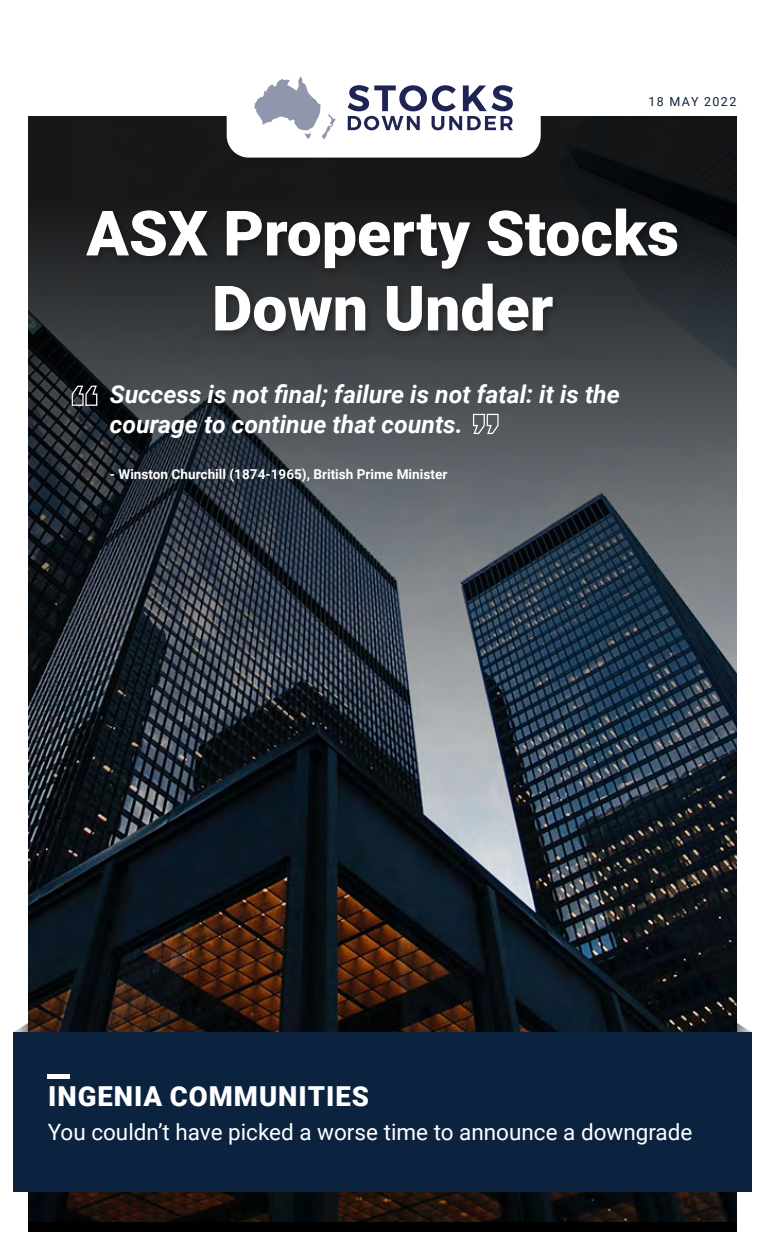
<style>
.page{position:relative;width:765px;height:1260px;background:#fff}
.page>*{position:absolute;margin:0;border:0;box-sizing:border-box;transform-origin:0 0}
.t1{font:900 62.5px/75px "Roboto";color:#fff;text-align:center}
.t2{font:900 27.5px "Roboto";letter-spacing:.035em;color:#fff}
.t3{font:italic 700 24.75px/29.6px "Roboto";color:#fff}
.t4{font:22.5px "Roboto";color:#fff}
.t5{font:700 13.62px "Roboto";color:#fff}
.t6{font:12.5px "Roboto";letter-spacing:.115em;color:#0c233f}
</style>
<div class="page">
<svg style="left:14px;top:1023px;width:14px;height:9px"></svg>
<svg style="left:737px;top:1023px;width:14px;height:9px"></svg>
<img style="left:28px;top:974px;width:709px;height:247px">
<img style="left:28px;top:702px;width:709px;height:272px">
<svg style="left:28px;top:116px;width:709px;height:586px;background:#363d44"></svg>
<div style="left:82px;top:204px;width:604px;height:136px;background:#000;opacity:.3"></div>
<div style="left:227px;top:20px;width:314px;height:138px;background:#fff;border-radius:22px"></div>
<svg style="left:254px;top:76px;width:82px;height:63px"></svg>
<svg style="left:348px;top:85px;width:165px;height:45px"></svg>
<div style="left:13px;top:1032px;width:739px;height:160px;background:#0c233f"></div>
<div style="left:48px;top:1074px;width:22px;height:5px;background:#fff"></div>
<svg style="left:71px;top:385px;width:27px;height:21px"></svg>
<svg style="left:472px;top:413px;width:27px;height:22px"></svg>
<p class="t6" style="left:649px;top:93px;width:89px">18 MAY 2022</p>
<h1 class="t1" style="left:86px;top:193px;width:594px">ASX Property Stocks<br>Down Under</h1>
<p class="t3" style="left:110px;top:379px;width:512px">Success is not final; failure is not fatal: it is the courage to continue that counts.</p>
<p class="t5" style="left:110px;top:464px;width:339px">- Winston Churchill (1874-1965), British Prime Minister</p>
<p class="t2" style="left:48px;top:1077px;width:322px">INGENIA COMMUNITIES</p>
<p class="t4" style="left:48px;top:1116px;width:646px">You couldn’t have picked a worse time to announce a downgrade</p>
</div>
